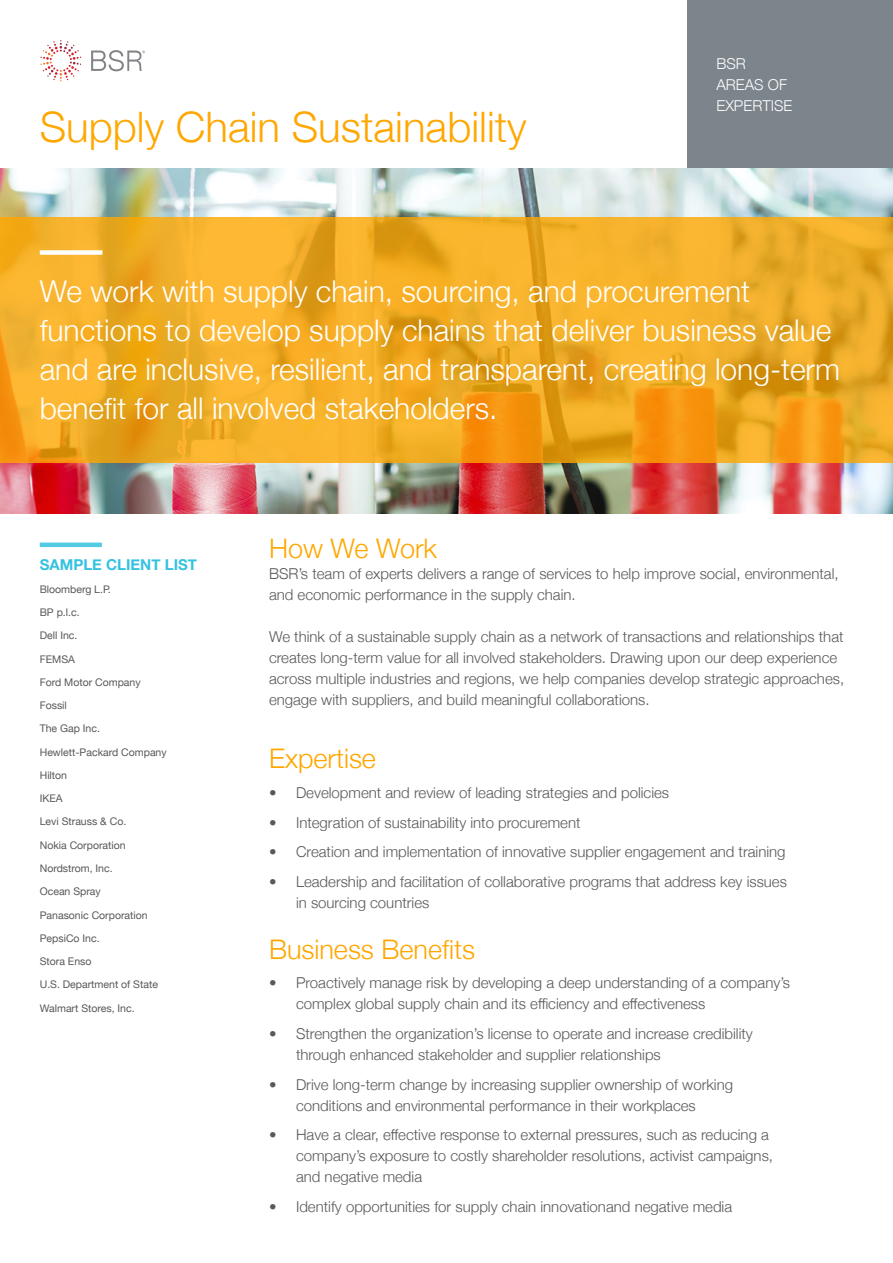
<style>
.page{position:relative;width:893px;height:1263px;background:#fff}
.page>*{position:absolute;margin:0;border:0;box-sizing:border-box;transform-origin:0 0}
.t1{font:300 42px "Helvetica Neue";color:#ffa700}
.Lead{font:300 30px/39px "Helvetica Neue";color:#fff}
.Subhead_Main{font:300 27px "Helvetica Neue";color:#ffa700}
.t2{font:300 15px/21px "Helvetica Neue";color:#57585a}
.t3{font:300 15px "Helvetica Neue";color:#fff}
.t4{font:700 15px "Helvetica Neue";color:#35c2e0}
.Sidebar_List{font:10.5px "Helvetica Neue";color:#57585a}
</style>
<div class="page">
<div style="left:687px;top:0;width:206px;height:168px;background:#7c858c"></div>
<svg style="left:40px;top:40px;width:41px;height:41px"></svg>
<svg style="left:91px;top:50px;width:54px;height:21px"></svg>
<img style="left:0;top:168px;width:893px;height:346px">
<svg style="left:0;top:217px;width:893px;height:246px;background:#f0aa24"></svg>
<div style="left:40px;top:250px;width:62px;height:5px;background:#fff"></div>
<hr style="left:40px;top:543px;width:62px;height:4px;background:#53cbe4">
<p class="t1" style="left:40px;top:93px;width:488px">Supply Chain Sustainability</p>
<p class="t3" style="left:716px;top:51px;width:31px">BSR</p>
<p class="t3" style="left:716px;top:72px;width:72px">AREAS OF</p>
<p class="t3" style="left:716px;top:93px;width:77px">EXPERTISE</p>
<p class="Lead" style="left:40px;top:269px;width:802px">We work with supply chain, sourcing, and procurement functions to develop supply chains that deliver business value and are inclusive, resilient, and transparent, creating long-term benefit for all involved stakeholders.</p>
<p class="t4" style="left:40px;top:553px;width:159px">SAMPLE CLIENT LIST</p>
<p class="Sidebar_List" style="left:40px;top:582px;width:73px">Bloomberg L.P.</p>
<p class="Sidebar_List" style="left:40px;top:605px;width:41px">BP p.l.c.</p>
<p class="Sidebar_List" style="left:40px;top:628px;width:39px">Dell Inc.</p>
<p class="Sidebar_List" style="left:40px;top:651px;width:37px">FEMSA</p>
<p class="Sidebar_List" style="left:40px;top:675px;width:102px">Ford Motor Company</p>
<p class="Sidebar_List" style="left:40px;top:698px;width:29px">Fossil</p>
<p class="Sidebar_List" style="left:40px;top:721px;width:62px">The Gap Inc.</p>
<p class="Sidebar_List" style="left:40px;top:744px;width:128px">Hewlett-Packard Company</p>
<p class="Sidebar_List" style="left:40px;top:768px;width:29px">Hilton</p>
<p class="Sidebar_List" style="left:40px;top:791px;width:24px">IKEA</p>
<p class="Sidebar_List" style="left:40px;top:814px;width:88px">Levi Strauss &amp; Co.</p>
<p class="Sidebar_List" style="left:40px;top:837px;width:87px">Nokia Corporation</p>
<p class="Sidebar_List" style="left:40px;top:861px;width:74px">Nordstrom, Inc.</p>
<p class="Sidebar_List" style="left:40px;top:884px;width:63px">Ocean Spray</p>
<p class="Sidebar_List" style="left:40px;top:907px;width:109px">Panasonic Corporation</p>
<p class="Sidebar_List" style="left:40px;top:930px;width:61px">PepsiCo Inc.</p>
<p class="Sidebar_List" style="left:40px;top:954px;width:53px">Stora Enso</p>
<p class="Sidebar_List" style="left:40px;top:977px;width:120px">U.S. Department of State</p>
<p class="Sidebar_List" style="left:40px;top:1000px;width:96px">Walmart Stores, Inc.</p>
<p class="Subhead_Main" style="left:269px;top:527px;width:170px">How We Work</p>
<p class="t2" style="left:269px;top:562px;width:571px">BSR’s team of experts delivers a range of services to help improve social, environmental, and economic performance in the supply chain.</p>
<p class="t2" style="left:269px;top:625px;width:577px">We think of a sustainable supply chain as a network of transactions and relationships that creates long-term value for all involved stakeholders. Drawing upon our deep experience across multiple industries and regions, we help companies develop strategic approaches, engage with suppliers, and build meaningful collaborations.</p>
<p class="Subhead_Main" style="left:269px;top:737px;width:109px">Expertise</p>
<p class="t2" style="left:269px;top:781px;width:402px">• Development and review of leading strategies and policies</p>
<p class="t2" style="left:269px;top:811px;width:313px">• Integration of sustainability into procurement</p>
<p class="t2" style="left:269px;top:840px;width:518px">• Creation and implementation of innovative supplier engagement and training</p>
<p class="t2" style="left:296px;top:870px;width:492px;text-indent:-27px">• Leadership and facilitation of collaborative programs that address key issues in sourcing countries</p>
<p class="Subhead_Main" style="left:269px;top:927px;width:207px">Business Benefits</p>
<p class="t2" style="left:296px;top:971px;width:496px;text-indent:-27px">• Proactively manage risk by developing a deep understanding of a company’s complex global supply chain and its efficiency and effectiveness</p>
<p class="t2" style="left:296px;top:1022px;width:458px;text-indent:-27px">• Strengthen the organization’s license to operate and increase credibility through enhanced stakeholder and supplier relationships</p>
<p class="t2" style="left:296px;top:1072px;width:439px;text-indent:-27px">• Drive long-term change by increasing supplier ownership of working conditions and environmental performance in their workplaces</p>
<p class="t2" style="left:296px;top:1123px;width:479px;text-indent:-27px">• Have a clear, effective response to external pressures, such as reducing a company’s exposure to costly shareholder resolutions, activist campaigns, and negative media</p>
<p class="t2" style="left:269px;top:1195px;width:465px">• Identify opportunities for supply chain innovationand negative media</p>
</div>
